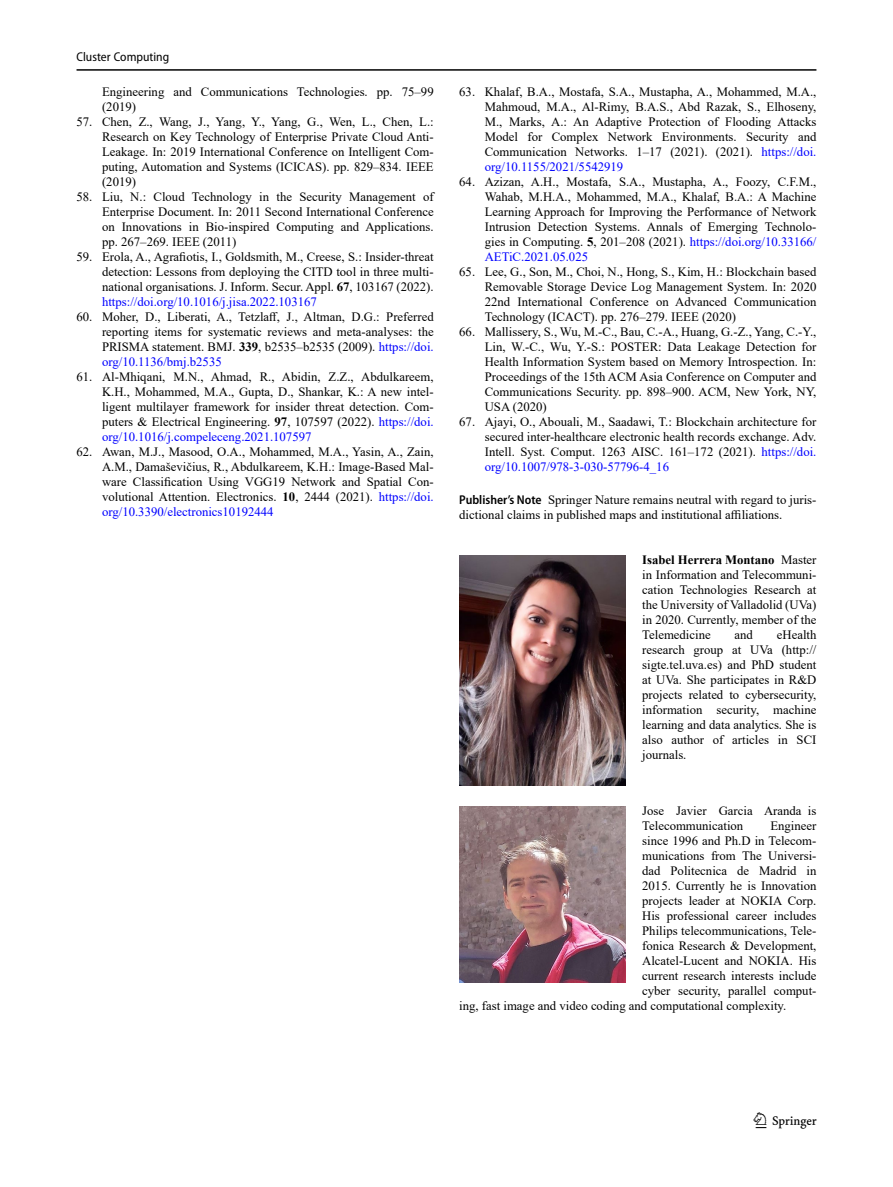
<style>
.page{position:relative;width:893px;height:1187px;background:#fff}
.page>*{position:absolute;margin:0;border:0;box-sizing:border-box;transform-origin:0 0}
.t1{font:22.5px "Springnew";color:#000}
.Literatur_Entry{font:12.75px/15px "Times New Roman";color:#000;text-align:justify}
.Literatur_Entry-2{font:12.75px/15px "Times New Roman PSMT2";color:#000;text-align:justify}
.Biography_Para_2{font:12.75px/15px "Times New Roman PSMT2";color:#000}
.Biography_Entry1_1{font:12.75px/15px "Times New Roman PSMT2";color:#000;text-align:justify}
.Publisher_Note{font:12.75px/15px "Times New Roman";color:#000}
.t2{font:semi-condensed 12.75px "Myriad Pro";color:#000}
.s1{font-family:"Times New Roman"}
.s2{font-family:"Times New Roman PSMT2"}
.s3{font-weight:700}
.s4{color:#00f}
.s5{font-family:"Times New Roman PSMT2";color:#00f}
.s6{font-family:"Times New Roman";font-weight:700}
.s7{font-family:"Times New Roman";color:#00f}
.s8{font-family:"Myriad Pro";font-weight:600;font-stretch:semi-condensed}
</style>
<div class="page">
<hr style="left:77px;top:69px;width:739px;height:2px;background:#000">
<img style="left:459px;top:555px;width:166px;height:230px">
<img style="left:459px;top:806px;width:166px;height:176px">
<p class="t2" style="left:77px;top:49px;width:94px">Cluster Computing</p>
<p class="Literatur_Entry-2" style="left:102px;top:84px;width:333px">Engineering and Communications Technologies. pp. 75–99 (2019)</p>
<p class="Literatur_Entry-2" style="left:102px;top:114px;width:333px;text-indent:-26px"><span class="s1">57. Chen, Z., Wang, J., Yang, Y., Yang, G., Wen, L., Chen, L.:<br></span>Research on Key Technology of Enterprise Private Cloud Anti-<span class="s1">Leakage. In: 2019 International Conference on Intelligent Com&shy;</span>puting, Automation and Systems (ICICAS). pp. 829–834. IEEE (2019)</p>
<p class="Literatur_Entry" style="left:102px;top:189px;width:333px;text-indent:-26px">58. Liu, N.: Cloud Technology in the Security Management of Enterprise Document. In: 2011 Second International Conference <span class="s2">on Innovations in Bio-inspired Computing and Applications. pp. 267–269. IEEE (2011)</span></p>
<p class="Literatur_Entry" style="left:102px;top:249px;width:333px;text-indent:-26px">59. Erola, A., Agrafiotis, I., Goldsmith, M., Creese, S.: Insider-threat detection: Lessons from deploying the CITD tool in three multi&shy;<span class="s2">national organisations. J. Inform. Secur. Appl.</span> <span class="s3">67</span><span class="s2">, 103167 (2022). </span><span class="s4">https://doi.org/10.1016/j.jisa.2022.103167</span></p>
<p class="Literatur_Entry" style="left:102px;top:309px;width:333px;text-indent:-26px">60. Moher, D., Liberati, A., Tetzlaff, J., Altman, D.G.: Preferred reporting items for systematic reviews and meta-analyses: the <span class="s2">PRISMA statement. BMJ.</span> <span class="s3">339</span><span class="s2">, b2535–b2535 (2009).</span> <span class="s4">https://doi. </span><span class="s5">org/10.1136/bmj.b2535</span></p>
<p class="Literatur_Entry" style="left:102px;top:369px;width:333px;text-indent:-26px"><span class="s2">61. Al-Mhiqani, M.N., Ahmad, R., Abidin, Z.Z., Abdulkareem, </span>K.H., Mohammed, M.A., Gupta, D., Shankar, K.: A new intel&shy;ligent multilayer framework for insider threat detection. Com&shy;<span class="s2">puters &amp; Electrical Engineering.</span> <span class="s3">97</span><span class="s2">, 107597 (2022).</span> <span class="s4">https://doi. </span><span class="s5">org/10.1016/j.compeleceng.2021.107597</span></p>
<p class="Literatur_Entry" style="left:102px;top:444px;width:333px;text-indent:-26px">62. Awan, M.J., Masood, O.A., Mohammed, M.A., Yasin, A., Zain, A.M., Damaševičius, R., Abdulkareem, K.H.: Image-Based Mal&shy;ware Classification Using VGG19 Network and Spatial Con&shy;<span class="s2">volutional Attention. Electronics.</span> <span class="s3">10</span><span class="s2">, 2444 (2021).</span> <span class="s4">https://doi. </span><span class="s5">org/10.3390/electronics10192444</span></p>
<p class="Literatur_Entry" style="left:485px;top:84px;width:333px;text-indent:-26px"><span class="s2">63. Khalaf, B.A., Mostafa, S.A., Mustapha, A., Mohammed, M.A., Mahmoud, M.A., Al-Rimy, B.A.S., Abd Razak, S., Elhoseny, </span>M., Marks, A.: An Adaptive Protection of Flooding Attacks Model for Complex Network Environments. Security and Communication Networks. 1–17 (2021). (2021). <span class="s4">https://doi. </span><span class="s5">org/10.1155/2021/5542919</span></p>
<p class="Literatur_Entry-2" style="left:485px;top:174px;width:333px;text-indent:-26px">64. Azizan, A.H., Mostafa, S.A., Mustapha, A., Foozy, C.F.M., <span class="s1">Wahab, M.H.A., Mohammed, M.A., Khalaf, B.A.: A Machine Learning Approach for Improving the Performance of Network </span>Intrusion Detection Systems. Annals of Emerging Technolo&shy;gies in Computing. <span class="s6">5</span>, 201–208 (2021). <span class="s7">https://doi.org/10.33166/ </span><span class="s4">AETiC.2021.05.025</span></p>
<p class="Literatur_Entry" style="left:485px;top:264px;width:333px;text-indent:-26px">65. Lee, G., Son, M., Choi, N., Hong, S., Kim, H.: Blockchain based Removable Storage Device Log Management System. In: 2020<br><span class="s2">22nd International Conference on Advanced Communication Technology (ICACT). pp. 276–279. IEEE (2020)</span></p>
<p class="Literatur_Entry" style="left:485px;top:324px;width:333px;text-indent:-26px">66. Mallissery, S., Wu, M.-C., Bau, C.-A., Huang, G.-Z., Yang, C.-Y., Lin, W.-C., Wu, Y.-S.: POSTER: Data Leakage Detection for Health Information System based on Memory Introspection. In:<br><span class="s2">Proceedings of the 15th ACM Asia Conference on Computer and </span>Communications Security. pp. 898–900. ACM, New York, NY, <span class="s2">USA (2020)</span></p>
<p class="Literatur_Entry-2" style="left:485px;top:414px;width:333px;text-indent:-26px"><span class="s1">67. Ajayi, O., Abouali, M., Saadawi, T.: Blockchain architecture for </span>secured inter-healthcare electronic health records exchange. Adv.<br>Intell. Syst. Comput. 1263 AISC. 161–172 (2021). <span class="s7">https://doi. </span><span class="s4">org/10.1007/978-3-030-57796-4_16</span></p>
<p class="Publisher_Note" style="left:459px;top:492px;width:359px"><span class="s8">Publisher’s Note</span> Springer Nature remains neutral with regard to juris&shy;dictional claims in published maps and institutional affiliations.</p>
<p class="Biography_Entry1_1" style="left:642px;top:552px;width:176px"><span class="s6">Isabel Herrera Montano</span> Master in Information and Telecommuni&shy;cation Technologies Research at the University of Valladolid (UVa) in 2020. Currently, member of the Telemedicine</p>
<p class="Biography_Entry1_1" style="left:642px;top:627px;width:176px;text-indent:135px">eHealth <span class="s1">research group at UVa (http:// </span>sigte.tel.uva.es) and PhD student at UVa. She participates in R&amp;D projects related to cybersecurity, information security, machine learning and data analytics. She is also author of articles in SCI journals.</p>
<p class="Biography_Entry1_1" style="left:734px;top:627px;width:20px">and</p>
<p class="Biography_Para_2" style="left:642px;top:803px;width:176px">Jose Javier Garcia Aranda is<br>Telecommunication</p>
<p class="Biography_Para_2" style="left:770px;top:818px;width:48px">Engineer</p>
<p class="Biography_Para_2" style="left:642px;top:833px;width:176px">since 1996 and Ph.D in Telecom-</p>
<p class="Biography_Para_2" style="left:642px;top:848px;width:176px">munications from The Universi-</p>
<p class="Biography_Para_2" style="left:642px;top:863px;width:176px">dad Politecnica de Madrid in</p>
<p class="Biography_Para_2" style="left:642px;top:878px;width:176px">2015. Currently he is Innovation</p>
<p class="Biography_Para_2" style="left:642px;top:893px;width:176px">projects leader at NOKIA Corp.</p>
<p class="Biography_Para_2" style="left:642px;top:908px;width:176px">His professional career includes</p>
<p class="Biography_Para_2" style="left:642px;top:923px;width:176px">Philips telecommunications, Tele-</p>
<p class="Biography_Para_2" style="left:642px;top:938px;width:176px">fonica Research &amp; Development,</p>
<p class="Biography_Para_2" style="left:642px;top:953px;width:176px">Alcatel-Lucent and NOKIA. His</p>
<p class="Biography_Para_2" style="left:642px;top:968px;width:176px">current research interests include</p>
<p class="Biography_Para_2" style="left:642px;top:983px;width:176px">cyber security, parallel comput-</p>
<p class="Biography_Para_2" style="left:459px;top:998px;width:329px">ing, fast image and video coding and computational complexity.</p>
<h1 class="t1" style="left:756px;top:1107px;width:63px">1 3</h1>
</div>
